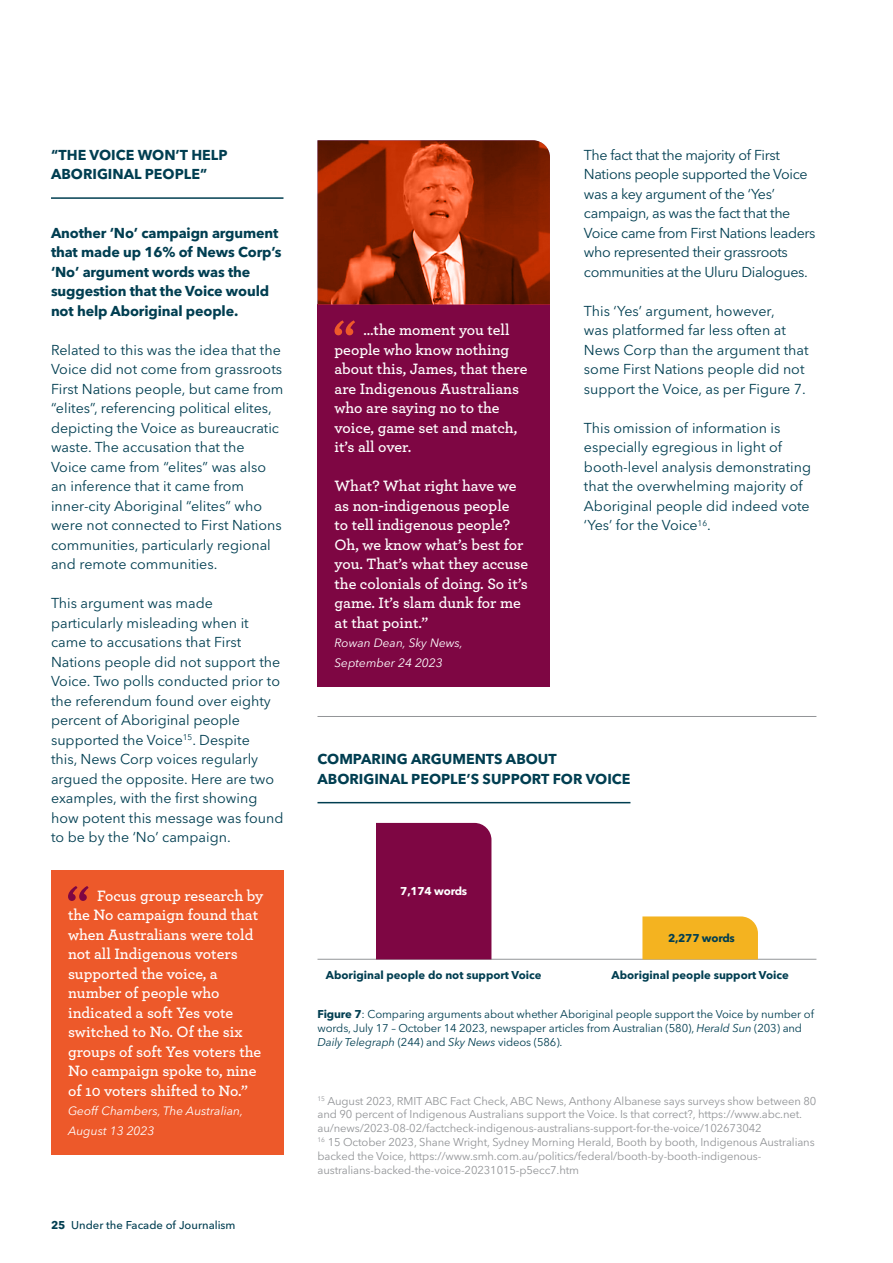
<style>
.page{position:relative;width:893px;height:1263px;background:#fff}
.page>*{position:absolute;margin:0;border:0;box-sizing:border-box;transform-origin:0 0}
.t1{font:600 15.75px/19.5px "Archer";color:#fff}
.t2{font:14.25px/19.5px "Avenir Next LT Pro";color:#003e51}
.t3{font:700 14.25px/19.5px "Avenir Next LT Pro";letter-spacing:-.01em;color:#003e51}
.t4{font:14.25px/19.5px "Avenir Next LT Pro";letter-spacing:-.025em;color:#003e51}
.t5{font:italic 12px/19.5px "Avenir Next LT Pro";color:#fff}
.t6{font:11.25px/13.8px "Avenir Next LT Pro";letter-spacing:-.01em;color:#939598}
.t7{font:11.25px/13.8px "Avenir Next LT Pro";letter-spacing:-.01em;color:#003e51}
.t8{font:700 11.25px "Avenir Next LT Pro";color:#003e51}
.t9{font:500 11.25px "Avenir Next LT Pro";color:#003e51}
.t10{font:700 11.25px "Avenir Next LT Pro";letter-spacing:-.02em;color:#fff}
.t11{font:700 11.25px "Avenir Next LT Pro";letter-spacing:-.02em;color:#003e51}
.s1{font-weight:700}
.s2{font-style:italic}
</style>
<div class="page">
<hr style="left:317px;top:959px;width:499px;height:1px;background:#939598">
<hr style="left:51px;top:197px;width:232px;height:2px;background:#003e51">
<div style="left:51px;top:870px;width:232px;height:284px;background:#ed592a"></div>
<svg style="left:68px;top:886px;width:21px;height:15px"></svg>
<div style="left:317px;top:304px;width:233px;height:168px;background:#7e0643"></div>
<div style="left:317px;top:460px;width:233px;height:226px;background:#7e0643"></div>
<svg style="left:334px;top:320px;width:21px;height:15px"></svg>
<hr style="left:317px;top:716px;width:499px;height:1px;background:#939598">
<img style="left:317px;top:140px;width:233px;height:164px">
<hr style="left:317px;top:802px;width:313px;height:1px;background:#003e51">
<div style="left:376px;top:823px;width:115px;height:136px;background:#7e0643"></div>
<div style="left:642px;top:916px;width:116px;height:43px;background:#f4b320"></div>
<p class="t3" style="left:51px;top:145px;width:178px">“THE VOICE WON’T HELP<br>ABORIGINAL PEOPLE”</p>
<p class="t3" style="left:51px;top:223px;width:232px">Another ‘No’ campaign argument that made up 16% of News Corp’s ‘No’ argument words was the suggestion that the Voice would not help Aboriginal people.</p>
<p class="t2" style="left:51px;top:340px;width:234px">Related to this was the idea that the Voice did not come from grassroots First Nations people, but came from “elites”, referencing political elites, depicting the Voice as bureaucratic waste. The accusation that the Voice came from “elites” was also an inference that it came from inner-city Aboriginal “elites” who were not connected to First Nations communities, particularly regional and remote communities.</p>
<p class="t2" style="left:51px;top:594px;width:234px">This argument was made particularly misleading when it came to accusations that First<br>Nations people did not support the<br>Voice. Two polls conducted prior to the referendum found over eighty percent of Aboriginal people supported the Voice<sup>15</sup>. Despite<br>this, News Corp voices regularly argued the opposite. Here are two examples, with the first showing how potent this message was found to be by the ‘No’ campaign.</p>
<p class="t1" style="left:68px;top:885px;width:197px;text-indent:29px">Focus group research by the No campaign found that when Australians were told not all Indigenous voters supported the voice, a number of people who indicated a soft Yes vote switched to No. Of the six groups of soft Yes voters the<br>No campaign spoke to, nine of 10 voters shifted to No.”</p>
<p class="t5" style="left:68px;top:1101px;width:177px">Geoff Chambers, The Australian,<br>August 13 2023</p>
<p class="t9" style="left:51px;top:1218px;width:186px"><span class="s1">25</span> Under the Facade of Journalism</p>
<p class="t1" style="left:334px;top:319px;width:194px;text-indent:29px">…the moment you tell people who know nothing about this, James, that there are Indigenous Australians who are saying no to the voice, game set and match, it’s all over.</p>
<p class="t1" style="left:334px;top:475px;width:195px">What? What right have we as non-indigenous people<br>to tell indigenous people?<br>Oh, we know what’s best for you. That’s what they accuse the colonials of doing. So it’s game. It’s slam dunk for me at that point.”</p>
<p class="t5" style="left:334px;top:633px;width:130px">Rowan Dean, Sky News,<br>September 24 2023</p>
<p class="t4" style="left:584px;top:145px;width:233px">The fact that the majority of First Nations people supported the Voice was a key argument of the ‘Yes’ campaign, as was the fact that the Voice came from First Nations leaders who represented their grassroots communities at the Uluru Dialogues.</p>
<p class="t2" style="left:584px;top:301px;width:226px">This ‘Yes’ argument, however,<br>was platformed far less often at<br>News Corp than the argument that some First Nations people did not support the Voice, as per Figure 7.</p>
<p class="t2" style="left:584px;top:418px;width:229px">This omission of information is especially egregious in light of booth-level analysis demonstrating that the overwhelming majority of<br>Aboriginal people did indeed vote ‘Yes’ for the Voice<sup>16</sup>.</p>
<p class="t3" style="left:317px;top:749px;width:314px">COMPARING ARGUMENTS ABOUT<br>ABORIGINAL PEOPLE’S SUPPORT FOR VOICE</p>
<p class="t10" style="left:400px;top:884px;width:68px">7,174 words</p>
<p class="t11" style="left:668px;top:931px;width:68px">2,277 words</p>
<p class="t8" style="left:326px;top:968px;width:217px">Aboriginal people do not support Voice</p>
<p class="t8" style="left:611px;top:968px;width:179px">Aboriginal people support Voice</p>
<p class="t7" style="left:317px;top:1007px;width:498px"><span class="s1">Figure 7</span>: Comparing arguments about whether Aboriginal people support the Voice by number of words, July 17 – October 14 2023, newspaper articles from Australian (580), <span class="s2">Herald Sun</span> (203) and<br><span class="s2">Daily Telegraph</span> (244) and <span class="s2">Sky News</span> videos (586).</p>
<p class="t6" style="left:317px;top:1094px;width:500px"><sup>15</sup> August 2023, RMIT ABC Fact Check, ABC News, Anthony Albanese says surveys show between 80 and 90 percent of Indigenous Australians support the Voice. Is that correct?, https://www.abc.net. au/news/2023-08-02/factcheck-indigenous-australians-support-for-the-voice/102673042<br><sup>16</sup> 15 October 2023, Shane Wright, Sydney Morning Herald, Booth by booth, Indigenous Australians backed the Voice, https://www.smh.com.au/politics/federal/booth-by-booth-indigenous&shy;australians-backed-the-voice-20231015-p5ecc7.htm</p>
</div>
